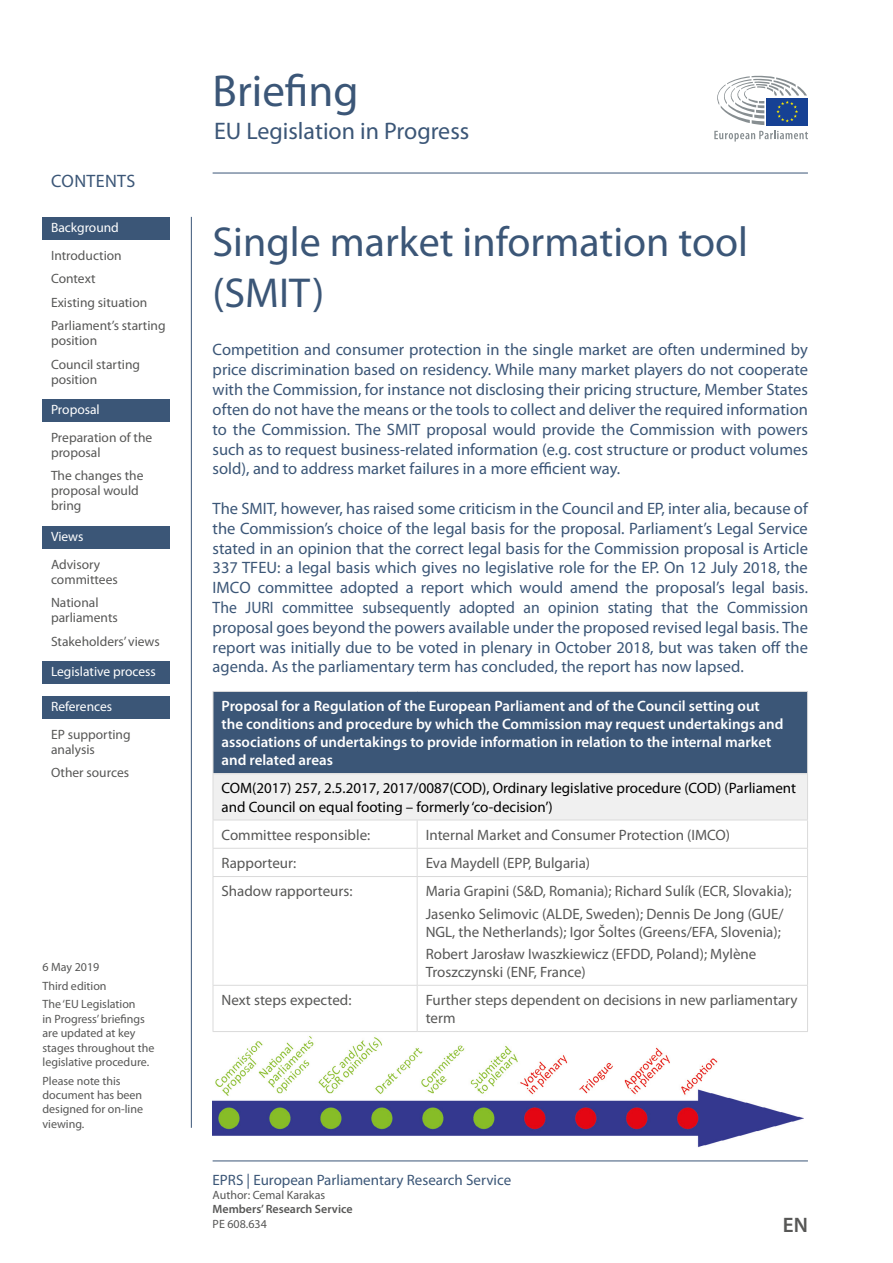
<style>
.page{position:relative;width:893px;height:1263px;background:#fff}
.page>*{position:absolute;margin:0;border:0;box-sizing:border-box;transform-origin:0 0}
.t1{font:45px "Myriad Pro";color:#3b5677}
.t2{font:42px/50.4px "Myriad Pro";color:#3b5677}
.t3{font:24px "Myriad Pro";color:#3b5677}
.t4{font:600 21px "Myriad Pro";color:#575756}
.t5{font:18px "Myriad Pro";letter-spacing:.02em;color:#3b5677}
.t6{font:16.5px/19.8px "Myriad Pro";color:#3b5677;text-align:justify}
.t7{font:15px/22.2px "Myriad Pro";color:#575756}
.t8{font:600 15px/18px "Myriad Pro";color:#fff}
.t9{font:15px/18px "Myriad Pro";color:#000}
.t10{font:15px "Myriad Pro";color:#3b5677}
.t11{font:13.5px/15px "Myriad Pro";color:#575756}
.t12{font:13.5px "Myriad Pro";color:#fff}
.t13{font:12px/14.4px "Myriad Pro";color:#575756}
.t14{font:600 12px "Myriad Pro";color:#575756}
</style>
<div class="page">
<div style="left:43px;top:217px;width:127px;height:22px;background:#3b5677"></div>
<div style="left:43px;top:400px;width:127px;height:22px;background:#3b5677"></div>
<div style="left:43px;top:527px;width:127px;height:22px;background:#3b5677"></div>
<div style="left:43px;top:662px;width:127px;height:22px;background:#3b5677"></div>
<div style="left:43px;top:697px;width:127px;height:22px;background:#3b5677"></div>
<svg style="left:714px;top:131px;width:94px;height:11px"></svg>
<div style="left:766px;top:98px;width:42px;height:27px;background:#164194"></div>
<svg style="left:717px;top:75px;width:90px;height:50px"></svg>
<hr style="left:213px;top:1160px;width:595px;height:1px;background:#3b5677">
<hr style="left:191px;top:217px;width:1px;height:911px;background:#3b5677">
<hr style="left:213px;top:173px;width:595px;height:1px;background:#3b5677">
<div style="left:213px;top:691px;width:594px;height:83px;background:#3b5677"></div>
<div style="left:213px;top:774px;width:594px;height:46px;background:#f0f0f0"></div>
<hr style="left:213px;top:691px;width:204px;height:1px;background:#dadada">
<hr style="left:213px;top:692px;width:1px;height:81px;background:#dadada">
<hr style="left:417px;top:691px;width:391px;height:1px;background:#dadada">
<hr style="left:807px;top:692px;width:1px;height:81px;background:#dadada">
<hr style="left:807px;top:774px;width:1px;height:46px;background:#dadada">
<hr style="left:213px;top:848px;width:204px;height:1px;background:#dadada">
<svg style="left:213px;top:821px;width:1px;height:55px"></svg>
<hr style="left:417px;top:848px;width:391px;height:1px;background:#dadada">
<svg style="left:417px;top:821px;width:1px;height:55px"></svg>
<svg style="left:807px;top:821px;width:1px;height:55px"></svg>
<hr style="left:213px;top:876px;width:204px;height:1px;background:#dadada">
<hr style="left:213px;top:877px;width:1px;height:108px;background:#dadada">
<hr style="left:213px;top:985px;width:204px;height:1px;background:#dadada">
<hr style="left:213px;top:986px;width:1px;height:45px;background:#dadada">
<hr style="left:417px;top:986px;width:1px;height:45px;background:#dadada">
<hr style="left:807px;top:986px;width:1px;height:45px;background:#dadada">
<hr style="left:213px;top:1031px;width:204px;height:1px;background:#dadada">
<hr style="left:417px;top:1031px;width:391px;height:1px;background:#dadada">
<hr style="left:213px;top:773px;width:204px;height:1px;background:#dadada">
<hr style="left:213px;top:774px;width:1px;height:46px;background:#dadada">
<hr style="left:417px;top:773px;width:391px;height:1px;background:#dadada">
<hr style="left:213px;top:820px;width:204px;height:1px;background:#dadada">
<hr style="left:417px;top:820px;width:391px;height:1px;background:#dadada">
<hr style="left:417px;top:876px;width:391px;height:1px;background:#dadada">
<hr style="left:417px;top:877px;width:1px;height:108px;background:#dadada">
<hr style="left:807px;top:877px;width:1px;height:108px;background:#dadada">
<hr style="left:417px;top:985px;width:391px;height:1px;background:#dadada">
<img style="left:213px;top:1036px;width:591px;height:111px">
<p class="t5" style="left:51px;top:169px;width:86px">CONTENTS</p>
<p class="t12" style="left:51px;top:219px;width:69px">Background</p>
<p class="t11" style="left:51px;top:243px;width:116px;line-height:23.5px">Introduction<br>Context<br>Existing situation<br>Parliament’s starting</p>
<p class="t11" style="left:51px;top:329px;width:91px;line-height:23.5px">position<br>Council starting</p>
<p class="t11" style="left:51px;top:371px;width:48px">position</p>
<p class="t12" style="left:51px;top:401px;width:50px">Proposal</p>
<p class="t11" style="left:51px;top:430px;width:103px">Preparation of the proposal</p>
<p class="t11" style="left:51px;top:468px;width:94px">The changes the proposal would bring</p>
<p class="t12" style="left:51px;top:528px;width:34px">Views</p>
<p class="t11" style="left:51px;top:556px;width:68px">Advisory committees</p>
<p class="t11" style="left:51px;top:595px;width:68px">National parliaments</p>
<p class="t11" style="left:51px;top:633px;width:110px">Stakeholders’ views</p>
<p class="t12" style="left:51px;top:663px;width:106px">Legislative process</p>
<p class="t12" style="left:51px;top:698px;width:63px">References</p>
<p class="t11" style="left:51px;top:726px;width:81px">EP supporting analysis</p>
<p class="t11" style="left:51px;top:765px;width:80px">Other sources</p>
<p class="t13" style="left:43px;top:957px;width:95px;line-height:18.6px">6 May 2019<br>Third edition<br>The ‘EU Legislation</p>
<p class="t13" style="left:43px;top:1011px;width:113px">in Progress’ briefings are updated at key stages throughout the legislative procedure.</p>
<p class="t13" style="left:43px;top:1073px;width:102px">Please note this document has been designed for on-line viewing.</p>
<h1 class="t1" style="left:213px;top:63px;width:148px">Briefing</h1>
<h3 class="t3" style="left:214px;top:117px;width:257px">EU Legislation in Progress</h3>
<h2 class="t2" style="left:213px;top:217px;width:537px">Single market information tool (SMIT)</h2>
<p class="t6" style="left:213px;top:340px;width:597px">Competition and consumer protection in the single market are often undermined by price discrimination based on residency. While many market players do not cooperate with the Commission, for instance not disclosing their pricing structure, Member States often do not have the means or the tools to collect and deliver the required information to the Commission. The SMIT proposal would provide the Commission with powers such as to request business-related information (e.g. cost structure or product volumes sold), and to address market failures in a more efficient way.</p>
<p class="t6" style="left:213px;top:498px;width:597px">The SMIT, however, has raised some criticism in the Council and EP, inter alia, because of the Commission’s choice of the legal basis for the proposal. Parliament’s Legal Service stated in an opinion that the correct legal basis for the Commission proposal is Article 337 TFEU: a legal basis which gives no legislative role for the EP. On 12 July 2018, the IMCO committee adopted a report which would amend the proposal’s legal basis.<br>The JURI committee subsequently adopted an opinion stating that the Commission proposal goes beyond the powers available under the proposed revised legal basis. The report was initially due to be voted in plenary in October 2018, but was taken off the agenda. As the parliamentary term has concluded, the report has now lapsed.</p>
<p class="t8" style="left:221px;top:697px;width:563px">Proposal for a Regulation of the European Parliament and of the Council setting out the conditions and procedure by which the Commission may request undertakings and associations of undertakings to provide information in relation to the internal market and related areas</p>
<p class="t9" style="left:221px;top:779px;width:576px">COM(2017) 257, 2.5.2017, 2017/0087(COD), Ordinary legislative procedure (COD) (Parliament and Council on equal footing – formerly ‘co-decision’)</p>
<p class="t7" style="left:221px;top:823px;width:150px">Committee responsible:</p>
<p class="t7" style="left:426px;top:823px;width:306px">Internal Market and Consumer Protection (IMCO)</p>
<p class="t7" style="left:221px;top:852px;width:76px">Rapporteur:</p>
<p class="t7" style="left:426px;top:852px;width:166px">Eva Maydell (EPP, Bulgaria)</p>
<p class="t7" style="left:221px;top:880px;width:132px">Shadow rapporteurs:</p>
<p class="t7" style="left:426px;top:880px;width:368px">Maria Grapini (S&amp;D, Romania); Richard Sulík (ECR, Slovakia);<br>Jasenko Selimovic (ALDE, Sweden); Dennis De Jong (GUE/</p>
<p class="t7" style="left:426px;top:920px;width:357px">NGL, the Netherlands); Igor Šoltes (Greens/EFA, Slovenia);<br>Robert Jarosław Iwaszkiewicz (EFDD, Poland); Mylène</p>
<p class="t7" style="left:426px;top:960px;width:162px">Troszczynski (ENF, France)</p>
<p class="t7" style="left:221px;top:989px;width:131px">Next steps expected:</p>
<p class="t7" style="left:426px;top:991px;width:373px;line-height:18px">Further steps dependent on decisions in new parliamentary term</p>
<p class="t10" style="left:213px;top:1170px;width:300px">EPRS | European Parliamentary Research Service</p>
<p class="t13" style="left:213px;top:1187px;width:114px">Author: Cemal Karakas</p>
<p class="t14" style="left:213px;top:1202px;width:141px">Members’ Research Service</p>
<p class="t13" style="left:213px;top:1216px;width:56px">PE 608.634</p>
<p class="t4" style="left:783px;top:1211px;width:27px">EN</p>
</div>
